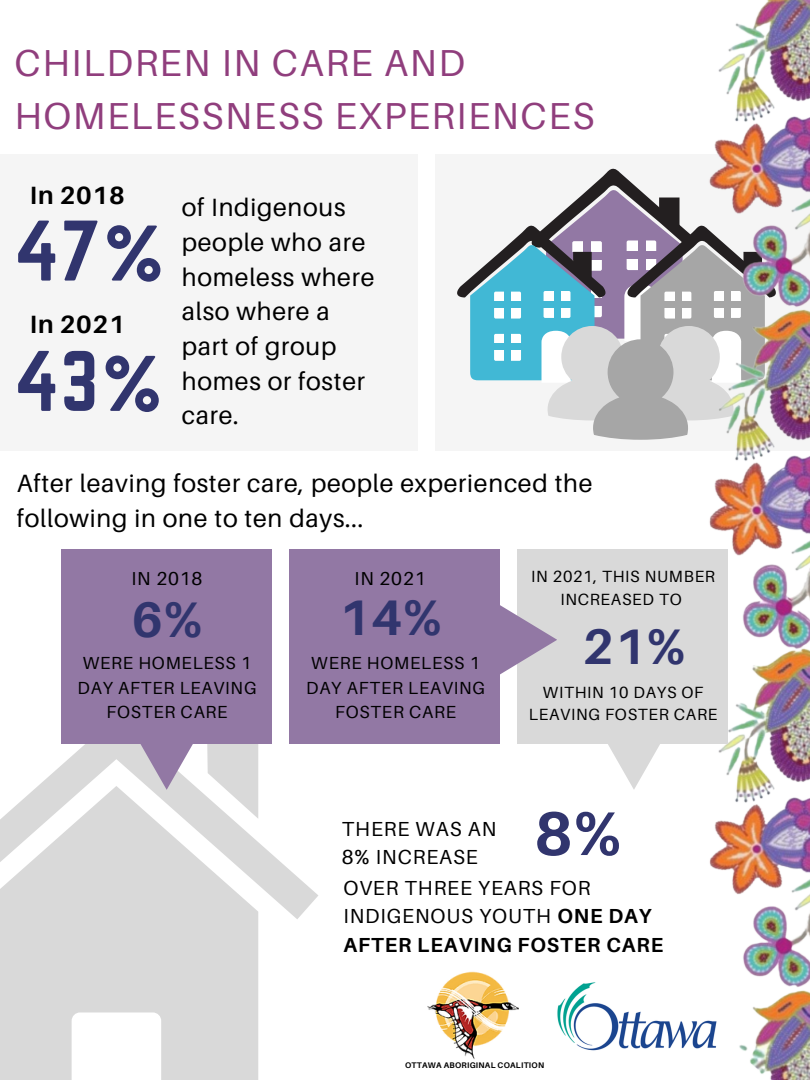
<style>
.page{position:relative;width:810px;height:1080px;background:#fff}
.page>*{position:absolute;margin:0;border:0;box-sizing:border-box;transform-origin:0 0}
.t1{font:75px "Norwester";color:#31356e}
.t2{font:700 61.69px "Aileron";color:#31356e}
.t3{font:700 50px "Aileron";color:#31356e}
.t4{font:37.56px/52.5px "Aileron";letter-spacing:.045em;color:#903e7d}
.t5{font:25px/34.7px "Aileron";letter-spacing:.03em;color:#000}
.t6{font:700 25px "Aileron";letter-spacing:.03em;color:#000}
.t7{font:20.38px/28.5px "Aileron";letter-spacing:.045em;color:#000}
.t8{font:18.75px "Aileron";letter-spacing:.045em;color:#000}
.t9{font:17.5px/24.4px "Aileron";letter-spacing:.045em;color:#000;text-align:center}
.t10{font:16.25px/22.5px "Aileron";letter-spacing:.045em;color:#000;text-align:center}
.t11{font:700 8.12px "Aileron";letter-spacing:.03em;color:#000}
.s1{font-weight:700}
</style>
<div class="page">
<div style="left:0;top:154px;width:418px;height:297px;background:#f5f5f5"></div>
<div style="left:435px;top:154px;width:375px;height:297px;background:#f5f5f5"></div>
<svg style="left:457px;top:168px;width:249px;height:272px"></svg>
<img style="left:706px;top:0;width:104px;height:1080px">
<svg style="left:0;top:919px;width:258px;height:161px;background:#dedede"></svg>
<svg style="left:0;top:744px;width:318px;height:175px;fill:#d9d9d9"></svg>
<div style="left:61px;top:549px;width:211px;height:195px;background:#9278a4"></div>
<div style="left:289px;top:549px;width:211px;height:195px;background:#9278a4"></div>
<div style="left:517px;top:549px;width:211px;height:195px;background:#d9d9d9"></div>
<svg style="left:114px;top:744px;width:144px;height:75px"></svg>
<svg style="left:608px;top:744px;width:52px;height:45px"></svg>
<svg style="left:500px;top:605px;width:57px;height:70px"></svg>
<img style="left:428px;top:971px;width:91px;height:88px">
<img style="left:557px;top:971px;width:161px;height:89px">
<h3 class="t4" style="left:14px;top:36px;width:581px">CHILDREN IN CARE AND<br>HOMELESSNESS EXPERIENCES</h3>
<p class="t6" style="left:30px;top:180px;width:96px">In 2018</p>
<h1 class="t1" style="left:14px;top:206px;width:154px">47%</h1>
<p class="t6" style="left:30px;top:309px;width:96px">In 2021</p>
<h1 class="t1" style="left:14px;top:336px;width:152px">43%</h1>
<p class="t5" style="left:182px;top:190px;width:194px">of Indigenous people who are homeless where also where a part of group homes or foster</p>
<p class="t5" style="left:182px;top:398px;width:58px">care.</p>
<p class="t5" style="left:17px;top:466px;width:577px">After leaving foster care, people experienced the following in one to ten days...</p>
<p class="t8" style="left:132px;top:566px;width:73px">IN 2018</p>
<p class="t8" style="left:355px;top:566px;width:73px">IN 2021</p>
<h3 class="t3" style="left:132px;top:589px;width:72px">6%</h3>
<h3 class="t3" style="left:339px;top:587px;width:104px">14%</h3>
<p class="t9" style="left:78px;top:651px;width:180px">WERE HOMELESS 1<br>DAY AFTER LEAVING<br>FOSTER CARE</p>
<p class="t9" style="left:306px;top:651px;width:180px">WERE HOMELESS 1<br>DAY AFTER LEAVING<br>FOSTER CARE</p>
<p class="t10" style="left:531px;top:565px;width:185px">IN 2021, THIS NUMBER<br>INCREASED TO</p>
<h3 class="t3" style="left:583px;top:615px;width:104px">21%</h3>
<p class="t10" style="left:529px;top:680px;width:190px">WITHIN 10 DAYS OF<br>LEAVING FOSTER CARE</p>
<p class="t7" style="left:342px;top:814px;width:156px">THERE WAS AN<br>8% INCREASE</p>
<h2 class="t2" style="left:534px;top:795px;width:88px">8%</h2>
<p class="t7" style="left:343px;top:873px;width:321px">OVER THREE YEARS FOR<br>INDIGENOUS YOUTH <span class="s1">ONE DAY<br>AFTER LEAVING FOSTER CARE</span></p>
<p class="t11" style="left:405px;top:1060px;width:141px">OTTAWA ABORIGINAL COALITION</p>
</div>
